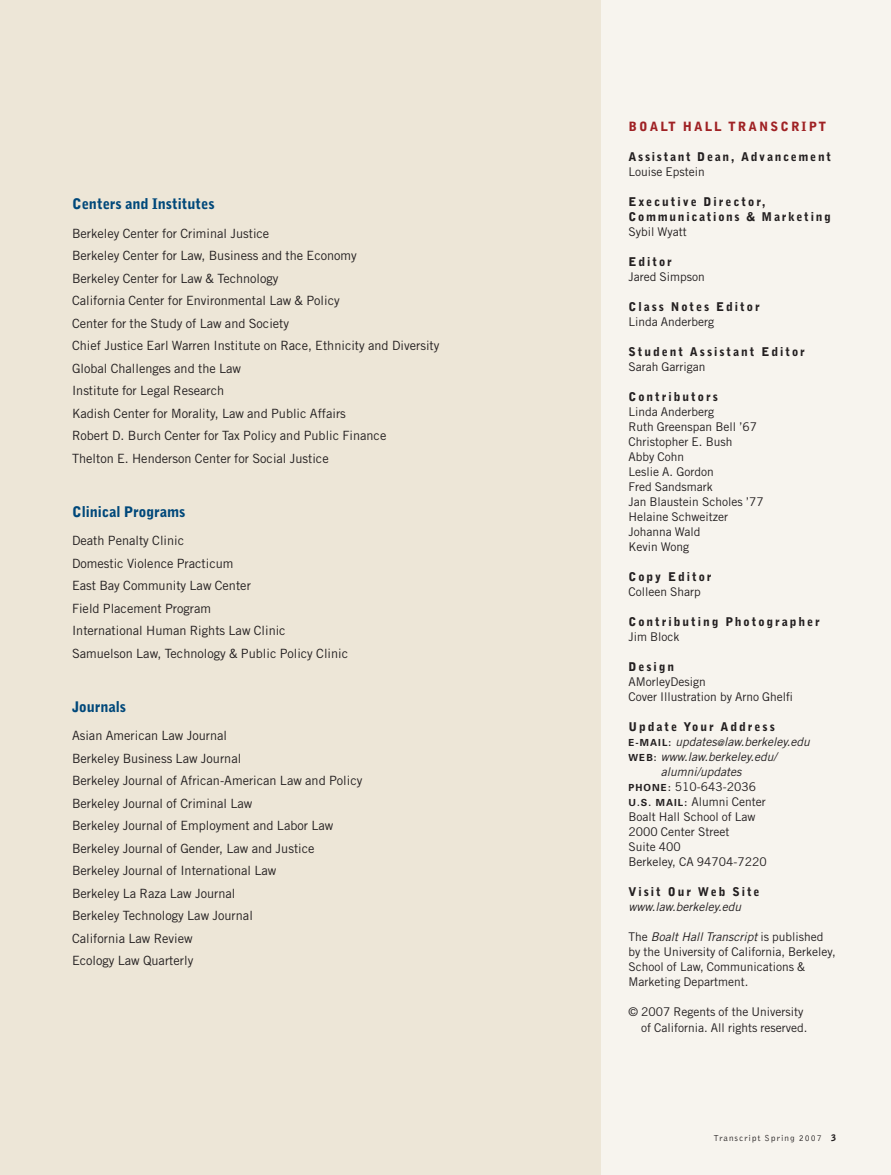
<style>
.page{position:relative;width:891px;height:1175px;background:#fff}
.page>*{position:absolute;margin:0;border:0;box-sizing:border-box;transform-origin:0 0}
.t1{font:900 14.55px "Bell Gothic BT";color:#00487a}
.t2{font:12.75px/22.5px "Trade Gothic";color:#231f20}
.t3{font:900 12.75px "Bell Gothic BT";letter-spacing:.165em;color:#9f2124}
.t4{font:12px/15px "Trade Gothic";color:#231f20}
.t5{font:900 12px/15px "Bell Gothic BT";letter-spacing:.165em;color:#231f20}
.t6{font:italic 12px/15px "Trade Gothic";color:#231f20}
.t7{font:900 12px/15px "Bell Gothic BT";letter-spacing:.145em;color:#231f20}
.t8{font:9px "Bell Gothic BT";letter-spacing:.11em;color:#231f20}
.s1{font-family:"Trade Gothic";font-weight:400}
.s2{font-family:"Bell Gothic BT";font-weight:900}
.s3{font-family:"Univers";font-weight:700;font-style:normal;font-size:9.75px}
.s4{font-size:9px}
.s5{font-family:"Univers";font-weight:700;font-size:9.75px}
.s6{font-family:"Bell Gothic BT";font-weight:900;font-style:normal}
.s7{font-style:italic}
.s8{font-weight:900}
</style>
<div class="page">
<div style="left:0;top:0;width:601px;height:1174px;background:#ede6d7"></div>
<div style="left:602px;top:0;width:289px;height:1174px;background:#f7f4ee"></div>
<p class="t1" style="left:72px;top:198px;width:144px">Centers and Institutes</p>
<p class="t2" style="left:72px;top:223px;width:369px">Berkeley Center for Criminal Justice<br>Berkeley Center for Law, Business and the Economy<br>Berkeley Center for Law &amp; Technology<br>California Center for Environmental Law &amp; Policy<br>Center for the Study of Law and Society<br>Chief Justice Earl Warren Institute on Race, Ethnicity and Diversity Global Challenges and the Law<br>Institute for Legal Research<br>Kadish Center for Morality, Law and Public Affairs<br>Robert D. Burch Center for Tax Policy and Public Finance<br>Thelton E. Henderson Center for Social Justice</p>
<p class="t1" style="left:72px;top:506px;width:115px">Clinical Programs</p>
<p class="t2" style="left:72px;top:530px;width:278px">Death Penalty Clinic<br>Domestic Violence Practicum<br>East Bay Community Law Center<br>Field Placement Program<br>International Human Rights Law Clinic<br>Samuelson Law, Technology &amp; Public Policy Clinic</p>
<p class="t1" style="left:72px;top:701px;width:56px">Journals</p>
<p class="t2" style="left:72px;top:725px;width:292px">Asian American Law Journal<br>Berkeley Business Law Journal<br>Berkeley Journal of African-American Law and Policy Berkeley Journal of Criminal Law<br>Berkeley Journal of Employment and Labor Law Berkeley Journal of Gender, Law and Justice Berkeley Journal of International Law<br>Berkeley La Raza Law Journal<br>Berkeley Technology Law Journal<br>California Law Review<br>Ecology Law Quarterly</p>
<p class="t3" style="left:628px;top:122px;width:199px">BOALT HALL TRANSCRIPT</p>
<p class="t7" style="left:628px;top:150px;width:204px">Assistant Dean, Advancement<br><span class="s1">Louise Epstein</span></p>
<p class="t7" style="left:628px;top:195px;width:204px">Executive Director,<br>Communications &amp; Marketing<br><span class="s1">Sybil Wyatt</span></p>
<p class="t4" style="left:628px;top:255px;width:78px"><span class="s2">Editor<br></span>Jared Simpson</p>
<p class="t5" style="left:628px;top:300px;width:133px">Class Notes Editor<br><span class="s1">Linda Anderberg</span></p>
<p class="t5" style="left:628px;top:345px;width:178px">Student Assistant Editor<br><span class="s1">Sarah Garrigan</span></p>
<p class="t4" style="left:628px;top:390px;width:137px"><span class="s2">Contributors<br></span>Linda Anderberg<br>Ruth Greenspan Bell ’67<br>Christopher E. Bush<br>Abby Cohn<br>Leslie A. Gordon<br>Fred Sandsmark<br>Jan Blaustein Scholes ’77<br>Helaine Schweitzer<br>Johanna Wald<br>Kevin Wong</p>
<p class="t4" style="left:628px;top:570px;width:85px"><span class="s2">Copy Editor<br></span>Colleen Sharp</p>
<p class="t5" style="left:628px;top:615px;width:193px">Contributing Photographer<br><span class="s1">Jim Block</span></p>
<p class="t4" style="left:628px;top:660px;width:166px"><span class="s2">Design<br></span>AMorleyDesign<br>Cover Illustration by Arno Ghelfi</p>
<p class="t5" style="left:628px;top:720px;width:148px">Update Your Address</p>
<p class="t6" style="left:628px;top:735px;width:183px"><span class="s3">E-MAIL:</span> updates<span class="s4">@</span>law.berkeley.edu</p>
<p class="t6" style="left:628px;top:750px;width:150px"><span class="s3">WEB:</span> www.law.berkeley.edu/</p>
<p class="t6" style="left:661px;top:765px;width:82px">alumni/updates</p>
<p class="t4" style="left:628px;top:780px;width:129px"><span class="s5">PHONE:</span> 510-643-2036</p>
<p class="t4" style="left:628px;top:795px;width:139px"><span class="s5">U.S. MAIL:</span> Alumni Center</p>
<p class="t4" style="left:628px;top:810px;width:129px">Boalt Hall School of Law</p>
<p class="t4" style="left:628px;top:825px;width:102px">2000 Center Street</p>
<p class="t4" style="left:628px;top:840px;width:54px">Suite 400</p>
<p class="t4" style="left:628px;top:855px;width:140px">Berkeley, CA 94704-7220</p>
<p class="t6" style="left:628px;top:885px;width:133px"><span class="s6">Visit Our Web Site </span>www.law.berkeley.edu</p>
<p class="t4" style="left:628px;top:930px;width:209px">The <span class="s7">Boalt Hall Transcript</span> is published by the University of California, Berkeley, School of Law, Communications &amp; Marketing Department.</p>
<p class="t4" style="left:641px;top:1005px;width:168px;text-indent:-13px">© 2007 Regents of the University of California. All rights reserved.</p>
<p class="t8" style="left:714px;top:1134px;width:124px">Transcript Spring 2007 <span class="s8">3</span></p>
</div>
